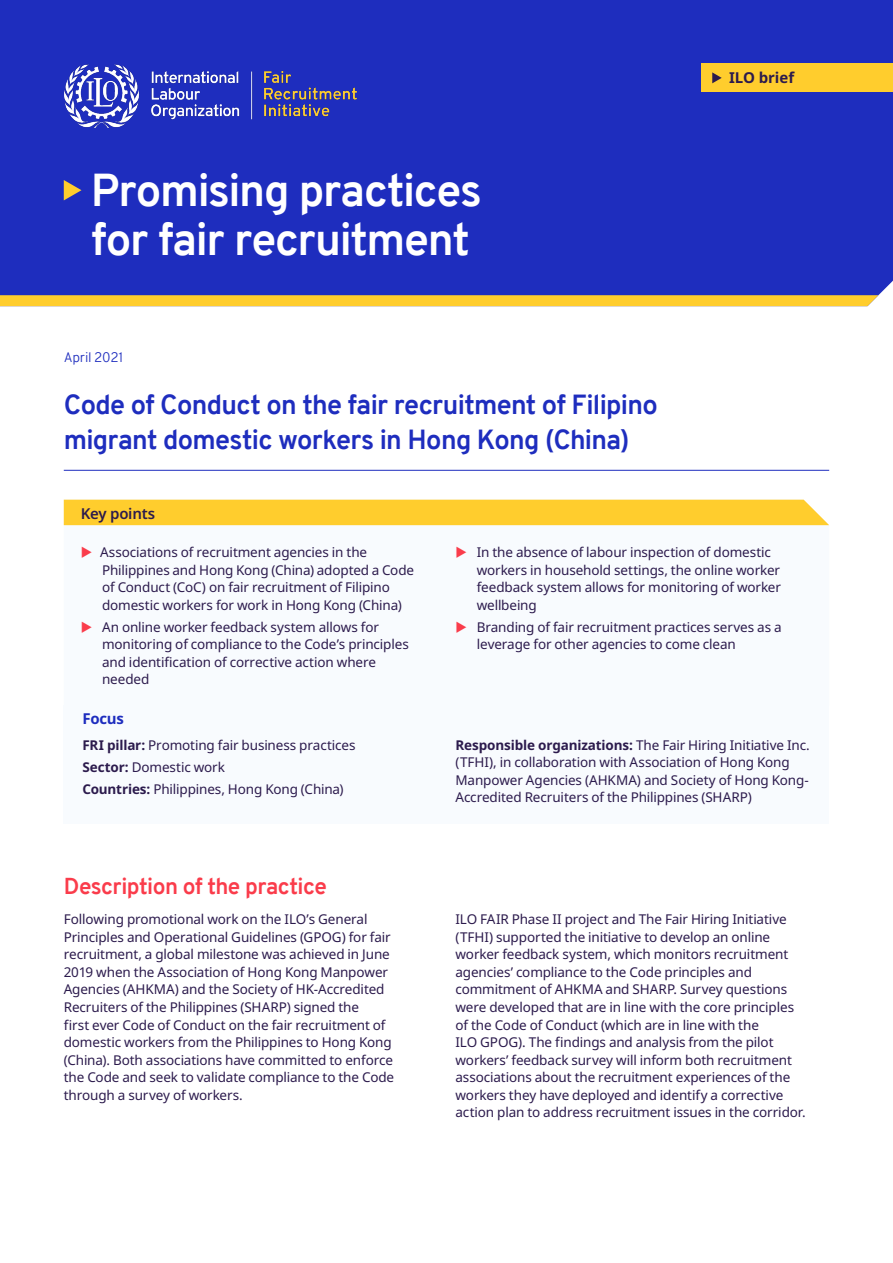
<style>
.page{position:relative;width:893px;height:1263px;background:#fff}
.page>*{position:absolute;margin:0;border:0;box-sizing:border-box;transform-origin:0 0}
.Briefing_A4_-_Main_t{font:700 45px/49.5px "Overpass";letter-spacing:-.03em;color:#fff}
.Briefing_A4_-_Headin{font:700 27px/35.1px "Overpass";letter-spacing:-.025em;color:#1e2dbe}
.Titre_A{font:700 22.5px "Overpass";letter-spacing:-.025em;color:#fa3c4b}
.Briefing_A4_-_Crossh{font:600 15px "Noto Sans";letter-spacing:-.015em;color:#2c1b4d}
.Briefing_A4_-_Series{font:700 15px "Noto Sans";letter-spacing:-.005em;color:#2c1b4d}
.box_header{font:700 15px "Noto Sans";letter-spacing:-.01em;color:#1e2dbe}
.Body{font:13.5px/17.5px "Noto Sans";letter-spacing:-.01em;color:#2c1b4d}
.box_header-2{font:13.5px "Noto Sans";letter-spacing:-.01em;color:#2c1b4d}
.Briefing_A4_-_footer{font:300 13.5px "Overpass";letter-spacing:-.015em;color:#1e2dbe}
.s1{font-weight:700}
</style>
<div class="page">
<div style="left:0;top:0;width:893px;height:296px;background:#1e2dbe"></div>
<svg style="left:0;top:295px;width:878px;height:11px;background:#faca30"></svg>
<svg style="left:64px;top:180px;width:17px;height:20px"></svg>
<div style="left:702px;top:64px;width:191px;height:28px;background:#ffcd2d"></div>
<svg style="left:712px;top:72px;width:10px;height:11px"></svg>
<svg style="left:64px;top:525px;width:765px;height:1px"></svg>
<div style="left:64px;top:500px;width:765px;height:25px;background:#ffcd2d"></div>
<hr style="left:64px;top:470px;width:765px;height:1px;background:#1e2dbe">
<img style="left:45px;top:48px;width:327px;height:92px">
<div style="left:64px;top:705px;width:765px;height:119px;background:#f8fbfe"></div>
<p class="Briefing_A4_-_Main_t" style="left:91px;top:166px;width:392px">Promising practices for fair recruitment</p>
<p class="Briefing_A4_-_footer" style="left:64px;top:347px;width:61px">April 2021</p>
<p class="Briefing_A4_-_Headin" style="left:64px;top:387px;width:596px">Code of Conduct on the fair recruitment of Filipino migrant domestic workers in Hong Kong (China)</p>
<p class="Briefing_A4_-_Crossh" style="left:81px;top:503px;width:76px">Key points</p>
<p class="Briefing_A4_-_Series" style="left:729px;top:67px;width:67px">ILO brief</p>
<p class="Body" style="left:100px;top:544px;width:316px">Associations of recruitment agencies in the Philippines and Hong Kong (China) adopted a Code of Conduct (CoC) on fair recruitment of Filipino domestic workers for work in Hong Kong (China)</p>
<p class="Body" style="left:102px;top:618px;width:308px">An online worker feedback system allows for monitoring of compliance to the Code’s principles and identification of corrective action where needed</p>
<p class="box_header" style="left:82px;top:708px;width:43px">Focus</p>
<p class="box_header-2" style="left:82px;top:736px;width:275px"><span class="s1">FRI pillar:</span> Promoting fair business practices</p>
<p class="box_header-2" style="left:82px;top:757px;width:144px"><span class="s1">Sector:</span> Domestic work</p>
<p class="box_header-2" style="left:82px;top:779px;width:263px"><span class="s1">Countries:</span> Philippines, Hong Kong (China)</p>
<p class="Body" style="left:477px;top:544px;width:306px">In the absence of labour inspection of domestic workers in household settings, the online worker feedback system allows for monitoring of worker wellbeing</p>
<p class="Body" style="left:477px;top:618px;width:306px">Branding of fair recruitment practices serves as a leverage for other agencies to come clean</p>
<p class="Body" style="left:455px;top:736px;width:356px"><span class="s1">Responsible organizations:</span> The Fair Hiring Initiative Inc. (TFHI), in collaboration with Association of Hong Kong Manpower Agencies (AHKMA) and Society of Hong Kong-Accredited Recruiters of the Philippines (SHARP)</p>
<p class="Titre_A" style="left:64px;top:870px;width:265px">Description of the practice</p>
<p class="Body" style="left:64px;top:911px;width:332px">Following promotional work on the ILO’s General Principles and Operational Guidelines (GPOG) for fair recruitment, a global milestone was achieved in June 2019 when the Association of Hong Kong Manpower Agencies (AHKMA) and the Society of HK-Accredited Recruiters of the Philippines (SHARP) signed the<br>first ever Code of Conduct on the fair recruitment of domestic workers from the Philippines to Hong Kong (China). Both associations have committed to enforce the Code and seek to validate compliance to the Code through a survey of workers.</p>
<p class="Body" style="left:455px;top:911px;width:352px">ILO FAIR Phase II project and The Fair Hiring Initiative (TFHI) supported the initiative to develop an online worker feedback system, which monitors recruitment agencies’ compliance to the Code principles and commitment of AHKMA and SHARP. Survey questions were developed that are in line with the core principles of the Code of Conduct (which are in line with the<br>ILO GPOG). The findings and analysis from the pilot workers’ feedback survey will inform both recruitment associations about the recruitment experiences of the workers they have deployed and identify a corrective action plan to address recruitment issues in the corridor.</p>
</div>
